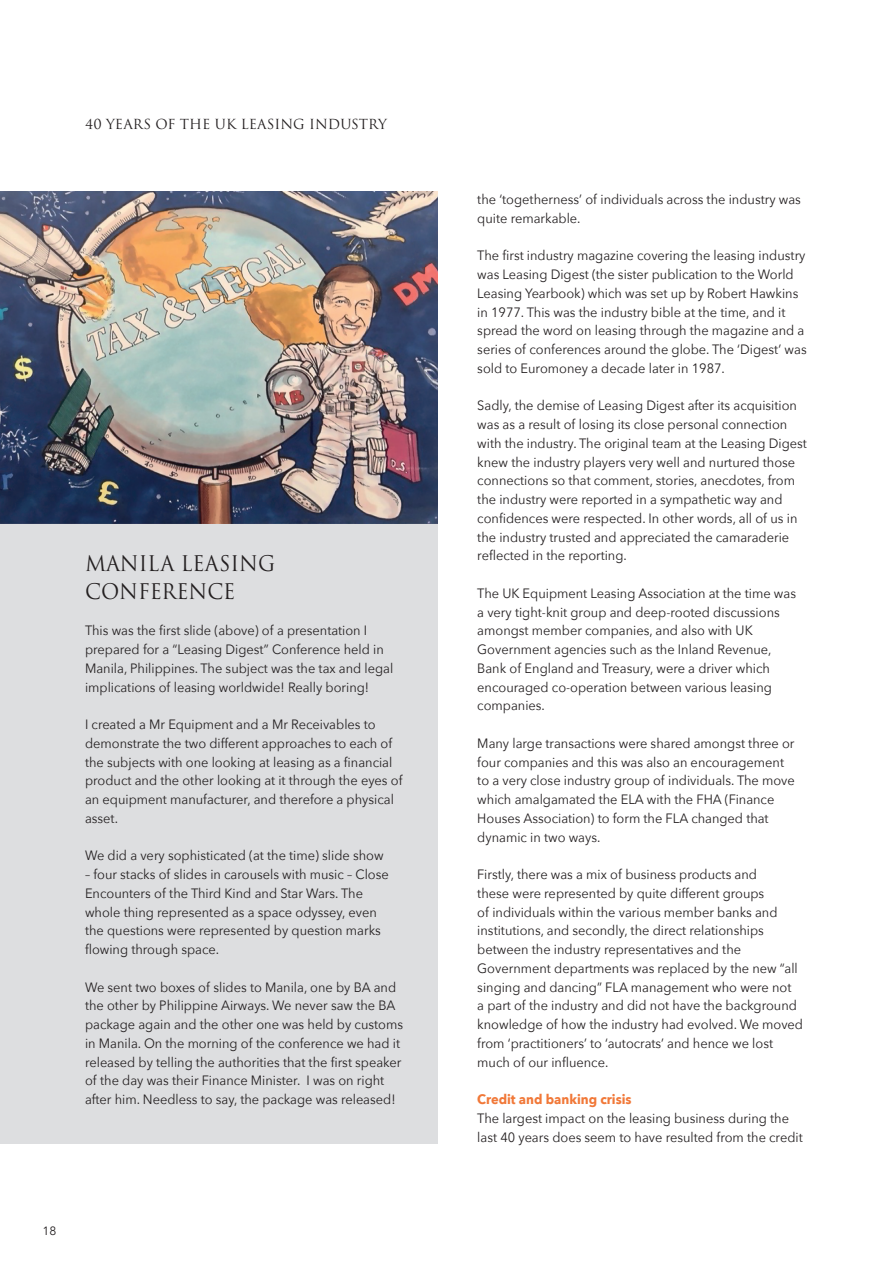
<style>
.page{position:relative;width:893px;height:1263px;background:#fff}
.page>*{position:absolute;margin:0;border:0;box-sizing:border-box;transform-origin:0 0}
.t1{font:21px/28.5px "Trajan Pro 3";color:#231f20;scale:.95 1}
.t2{font:13.5px/18.8px "Avenir Next";color:#231f20;scale:.95 1}
.t3{font:13.5px "Trajan Pro 3";color:#231f20}
.t4{font:12px "Avenir Next";color:#231f20}
.s1{font-weight:700;color:#f17838}
</style>
<div class="page">
<div style="left:0;top:191px;width:438px;height:953px;background:#dddee0"></div>
<img style="left:0;top:191px;width:438px;height:332px">
<p class="t3" style="left:85px;top:115px;width:303px">40 YEARS OF THE UK LEASING INDUSTRY</p>
<p class="t1" style="left:85px;top:550px;width:202px">MANILA LEASING<br>CONFERENCE</p>
<p class="t2" style="left:85px;top:621px;width:326px">This was the first slide (above) of a presentation I prepared for a “Leasing Digest” Conference held in Manila, Philippines. The subject was the tax and legal implications of leasing worldwide! Really boring!</p>
<p class="t2" style="left:85px;top:714px;width:336px">I created a Mr Equipment and a Mr Receivables to demonstrate the two different approaches to each of the subjects with one looking at leasing as a financial product and the other looking at it through the eyes of an equipment manufacturer, and therefore a physical asset.</p>
<p class="t2" style="left:85px;top:846px;width:316px">We did a very sophisticated (at the time) slide show</p>
<p class="t2" style="left:85px;top:864px;width:321px">– four stacks of slides in carousels with music – Close Encounters of the Third Kind and Star Wars. The whole thing represented as a space odyssey, even the questions were represented by question marks flowing through space.</p>
<p class="t2" style="left:85px;top:977px;width:336px">We sent two boxes of slides to Manila, one by BA and the other by Philippine Airways. We never saw the BA package again and the other one was held by customs in Manila. On the morning of the conference we had it released by telling the authorities that the first speaker of the day was their Finance Minister. I was on right after him. Needless to say, the package was released!</p>
<p class="t4" style="left:43px;top:1220px;width:15px">18</p>
<p class="t2" style="left:477px;top:189px;width:342px">the ‘togetherness’ of individuals across the industry was quite remarkable.</p>
<p class="t2" style="left:477px;top:246px;width:348px">The first industry magazine covering the leasing industry was Leasing Digest (the sister publication to the World Leasing Yearbook) which was set up by Robert Hawkins in 1977. This was the industry bible at the time, and it spread the word on leasing through the magazine and a series of conferences around the globe. The ‘Digest’ was sold to Euromoney a decade later in 1987.</p>
<p class="t2" style="left:477px;top:396px;width:349px">Sadly, the demise of Leasing Digest after its acquisition was as a result of losing its close personal connection with the industry. The original team at the Leasing Digest knew the industry players very well and nurtured those connections so that comment, stories, anecdotes, from the industry were reported in a sympathetic way and confidences were respected. In other words, all of us in the industry trusted and appreciated the camaraderie reflected in the reporting.</p>
<p class="t2" style="left:477px;top:583px;width:337px">The UK Equipment Leasing Association at the time was a very tight-knit group and deep-rooted discussions amongst member companies, and also with UK Government agencies such as the Inland Revenue, Bank of England and Treasury, were a driver which encouraged co-operation between various leasing companies.</p>
<p class="t2" style="left:477px;top:733px;width:336px">Many large transactions were shared amongst three or four companies and this was also an encouragement to a very close industry group of individuals. The move which amalgamated the ELA with the FHA (Finance Houses Association) to form the FLA changed that dynamic in two ways.</p>
<p class="t2" style="left:477px;top:864px;width:344px">Firstly, there was a mix of business products and<br>these were represented by quite different groups<br>of individuals within the various member banks and institutions, and secondly, the direct relationships between the industry representatives and the Government departments was replaced by the new “all singing and dancing” FLA management who were not<br>a part of the industry and did not have the background knowledge of how the industry had evolved. We moved from ‘practitioners’ to ‘autocrats’ and hence we lost much of our influence.</p>
<p class="t2" style="left:477px;top:1089px;width:344px"><span class="s1">Credit and banking crisis<br></span>The largest impact on the leasing business during the last 40 years does seem to have resulted from the credit</p>
</div>
